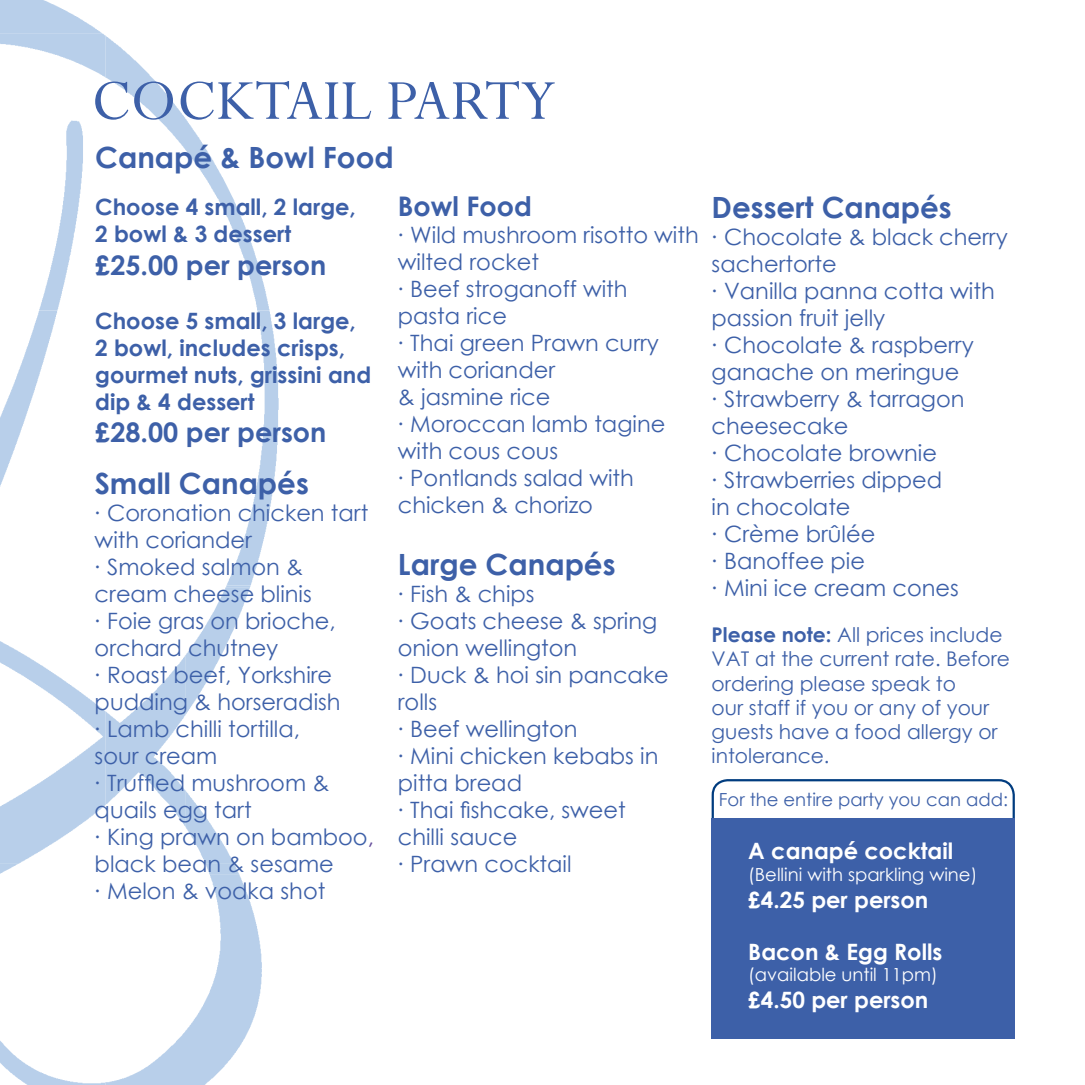
<style>
.page{position:relative;width:1085px;height:1085px;background:#fff}
.page>*{position:absolute;margin:0;border:0;box-sizing:border-box;transform-origin:0 0}
.t1{font:700 29.25px "Century Gothic";color:#3d60a8}
.t2{font:700 27px "Century Gothic";color:#3d60a8}
.t3{font:22.5px/27px "Century Gothic";color:#3d60a8}
.t4{font:700 22.5px/27px "Century Gothic";color:#3d60a8}
.t5{font:700 22.5px "Century Gothic";color:#fff}
.t6{font:20.25px/24.3px "Century Gothic";color:#3d60a8}
.t7{font:18px "Century Gothic";color:#fff}
.t8{font:18px "Century Gothic";color:#3d60a8}
.s1{color:#654d9b}
.s2{font-weight:700}
</style>
<div class="page">
<div style="left:711px;top:818px;width:303px;height:220px;background:#3d60a8"></div>
<svg style="left:0;top:0;width:371px;height:1084px"></svg>
<svg style="left:388px;top:81px;width:166px;height:38px"></svg>
<h1 class="t1" style="left:95px;top:135px;width:300px">Canapé &amp; Bowl Food</h1>
<p class="t4" style="left:95px;top:193px;width:262px">Choose 4 small, 2 large,<br>2 bowl &amp; 3 dessert</p>
<p class="t2" style="left:95px;top:244px;width:233px">£25.00 per person</p>
<p class="t4" style="left:95px;top:306px;width:277px">Choose 5 small, 3 large,<br>2 bowl, includes crisps, gourmet nuts, grissini and dip &amp; 4 dessert</p>
<p class="t2" style="left:95px;top:412px;width:233px">£28.00 per person</p>
<p class="t2" style="left:398px;top:186px;width:135px">Bowl Food</p>
<p class="t3" style="left:398px;top:221px;width:302px">∙ Wild mushroom risotto with wilted rocket<br>∙ Beef stroganoff with<br>pasta rice<br>∙ Thai green Prawn curry with coriander<br>&amp; jasmine rice<br>∙ Moroccan lamb tagine with cous cous<br>∙ Pontlands salad with chicken &amp; chorizo</p>
<h1 class="t1" style="left:95px;top:461px;width:216px">Small Canapés</h1>
<p class="t3" style="left:95px;top:499px;width:281px">∙ Coronation chicken tart with coriander<br>∙ Smoked salmon &amp; cream cheese blinis<br>∙ Foie gras on brioche, orchard chutney<br>∙ Roast beef, Yorkshire pudding &amp; horseradish<br>∙ Lamb chilli tortilla,<br>sour cream<br>∙ Truffled mushroom &amp; quails egg tart<br>∙ King prawn on bamboo<span class="s1">, </span>black bean &amp; sesame<br>∙ Melon &amp; vodka shot</p>
<h1 class="t1" style="left:398px;top:542px;width:219px">Large Canapés</h1>
<p class="t3" style="left:398px;top:579px;width:272px">∙ Fish &amp; chips<br>∙ Goats cheese &amp; spring onion wellington<br>∙ Duck &amp; hoi sin pancake rolls<br>∙ Beef wellington<br>∙ Mini chicken kebabs in pitta bread<br>∙ Thai fishcake, sweet chilli sauce<br>∙ Prawn cocktail</p>
<h1 class="t1" style="left:711px;top:185px;width:241px">Dessert Canapés</h1>
<p class="t3" style="left:711px;top:223px;width:297px">∙ Chocolate &amp; black cherry sachertorte<br>∙ Vanilla panna cotta with passion fruit jelly<br>∙ Chocolate &amp; raspberry ganache on meringue<br>∙ Strawberry &amp; tarragon cheesecake<br>∙ Chocolate brownie<br>∙ Strawberries dipped<br>in chocolate<br>∙ Crème brûlée<br>∙ Banoffee pie<br>∙ Mini ice cream cones</p>
<p class="t6" style="left:711px;top:622px;width:300px"><span class="s2">Please note:</span> All prices include<br>VAT at the current rate. Before ordering please speak to<br>our staff if you or any of your guests have a food allergy or intolerance.</p>
<p class="t8" style="left:718px;top:787px;width:291px">For the entire party you can add:</p>
<p class="t5" style="left:748px;top:834px;width:206px">A canapé cocktail</p>
<p class="t7" style="left:748px;top:861px;width:230px">(Bellini with sparkling wine)</p>
<p class="t5" style="left:748px;top:882px;width:181px">£4.25 per person</p>
<p class="t5" style="left:748px;top:934px;width:195px">Bacon &amp; Egg Rolls</p>
<p class="t7" style="left:748px;top:962px;width:191px">(available until 11pm)</p>
<p class="t5" style="left:748px;top:983px;width:181px">£4.50 per person</p>
</div>
